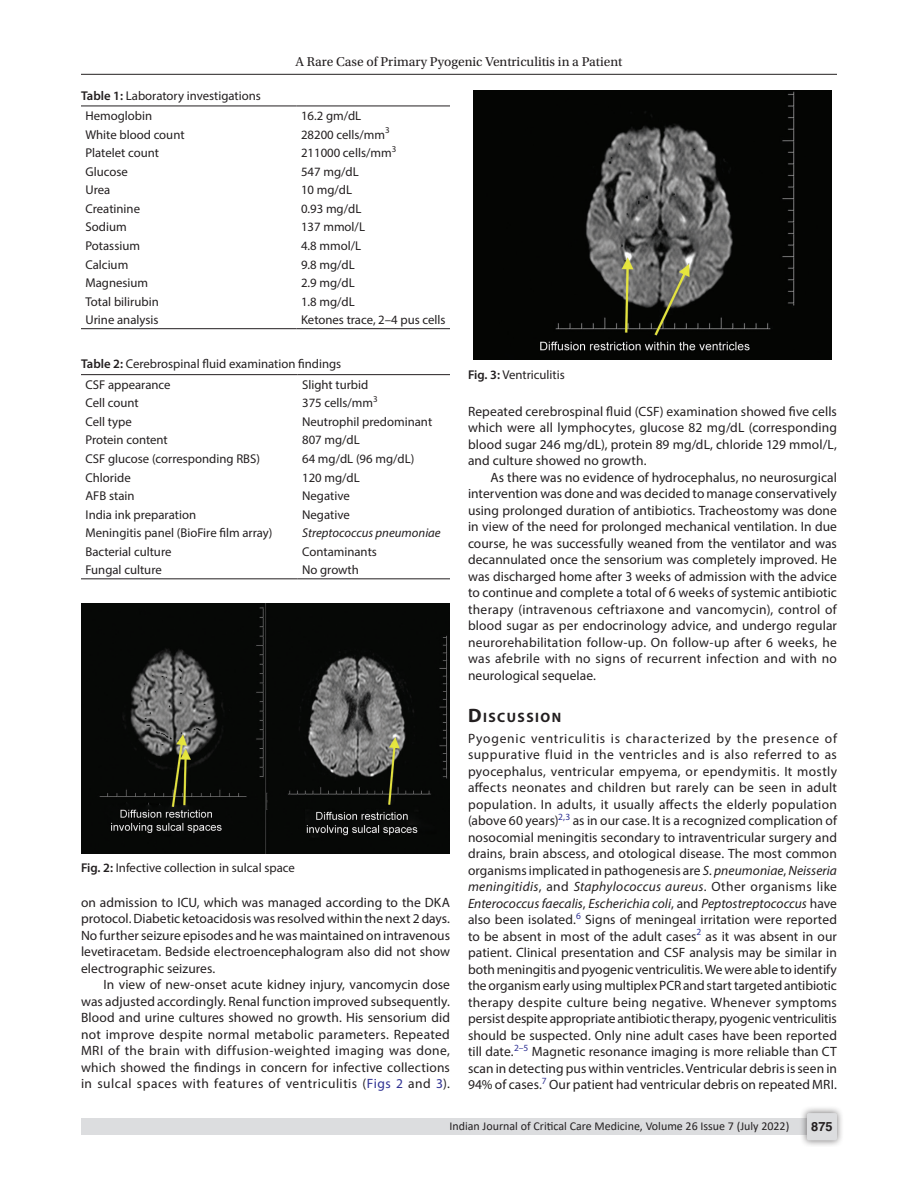
<style>
.page{position:relative;width:918px;height:1188px;background:#fff}
.page>*{position:absolute;margin:0;border:0;box-sizing:border-box;transform-origin:0 0}
.Head-1{font:700 13.65px "Myriad Pro";letter-spacing:.105em;color:#231f20}
.Para-Indent{font:13.5px/16.5px "Myriad Pro";letter-spacing:.01em;color:#231f20;text-align:justify}
.Para-NoIndent{font:13.5px/16.5px "Myriad Pro";letter-spacing:.005em;color:#231f20;text-align:justify}
.t1{font:13.5px "Utopia Std";color:#231f20}
.TableBody{font:12.75px "Myriad Pro";color:#231f20}
.TableCaption{font:12.75px "Myriad Pro";color:#231f20}
.FigCaption{font:12.75px "Myriad Pro";color:#231f20}
.TableBody-2{font:italic 12.75px "Myriad Pro";color:#231f20}
.t2{font:700 12.75px "Helvetica LT Std";color:#231f20}
.t3{font:12px "Calibri";color:#231f20}
.s1{font-weight:600}
.s2{color:#2e3092}
.s3{font-size:19.5px}
.s4{font-style:italic}
</style>
<div class="page">
<hr style="left:81px;top:74px;width:756px;height:1px;background:#231f20">
<div style="left:81px;top:1119px;width:756px;height:16px;background:#dcdddf"></div>
<div style="left:800px;top:1106px;width:44px;height:41px;background:#231f20;opacity:.61"></div>
<div style="left:807px;top:1113px;width:30px;height:27px;background:#dcdddf;border-radius:2px"></div>
<img style="left:82px;top:603px;width:367px;height:250px">
<img style="left:474px;top:90px;width:357px;height:270px">
<hr style="left:81px;top:106px;width:216px;height:1px;background:#231f20">
<hr style="left:297px;top:106px;width:153px;height:1px;background:#231f20">
<hr style="left:81px;top:328px;width:216px;height:1px;background:#231f20">
<hr style="left:297px;top:328px;width:153px;height:1px;background:#231f20">
<hr style="left:81px;top:578px;width:217px;height:1px;background:#231f20">
<hr style="left:298px;top:578px;width:152px;height:1px;background:#231f20">
<hr style="left:81px;top:374px;width:217px;height:1px;background:#231f20">
<hr style="left:298px;top:374px;width:152px;height:1px;background:#231f20">
<p class="t1" style="left:296px;top:55px;width:328px">A Rare Case of Primary Pyogenic Ventriculitis in a Patient</p>
<p class="TableCaption" style="left:81px;top:87px;width:181px"><span class="s1">Table 1:</span> Laboratory investigations</p>
<p class="TableBody" style="left:86px;top:108px;width:68px">Hemoglobin</p>
<p class="TableBody" style="left:301px;top:108px;width:62px">16.2 gm/dL</p>
<p class="TableBody" style="left:86px;top:126px;width:101px">White blood count</p>
<p class="TableBody" style="left:301px;top:126px;width:90px">28200 cells/mm<sup>3</sup></p>
<p class="TableBody" style="left:86px;top:145px;width:75px">Platelet count</p>
<p class="TableBody" style="left:301px;top:145px;width:97px">211000 cells/mm<sup>3</sup></p>
<p class="TableBody" style="left:86px;top:164px;width:44px">Glucose</p>
<p class="TableBody" style="left:301px;top:164px;width:59px">547 mg/dL</p>
<p class="TableBody" style="left:86px;top:182px;width:26px">Urea</p>
<p class="TableBody" style="left:301px;top:182px;width:53px">10 mg/dL</p>
<p class="TableBody" style="left:86px;top:201px;width:56px">Creatinine</p>
<p class="TableBody" style="left:301px;top:201px;width:62px">0.93 mg/dL</p>
<p class="TableBody" style="left:86px;top:219px;width:43px">Sodium</p>
<p class="TableBody" style="left:301px;top:219px;width:65px">137 mmol/L</p>
<p class="TableBody" style="left:86px;top:238px;width:56px">Potassium</p>
<p class="TableBody" style="left:301px;top:238px;width:62px">4.8 mmol/L</p>
<p class="TableBody" style="left:86px;top:256px;width:44px">Calcium</p>
<p class="TableBody" style="left:301px;top:256px;width:55px">9.8 mg/dL</p>
<p class="TableBody" style="left:86px;top:275px;width:64px">Magnesium</p>
<p class="TableBody" style="left:301px;top:275px;width:55px">2.9 mg/dL</p>
<p class="TableBody" style="left:86px;top:293px;width:75px">Total bilirubin</p>
<p class="TableBody" style="left:301px;top:293px;width:55px">1.8 mg/dL</p>
<p class="TableBody" style="left:86px;top:312px;width:75px">Urine analysis</p>
<p class="TableBody" style="left:301px;top:312px;width:146px">Ketones trace, 2–4 pus cells</p>
<p class="TableCaption" style="left:81px;top:356px;width:262px"><span class="s1">Table 2:</span> Cerebrospinal fluid examination findings</p>
<p class="TableBody" style="left:86px;top:377px;width:87px">CSF appearance</p>
<p class="TableBody" style="left:302px;top:377px;width:68px">Slight turbid</p>
<p class="TableBody" style="left:86px;top:395px;width:55px">Cell count</p>
<p class="TableBody" style="left:302px;top:395px;width:77px">375 cells/mm<sup>3</sup></p>
<p class="TableBody" style="left:86px;top:414px;width:48px">Cell type</p>
<p class="TableBody" style="left:302px;top:414px;width:132px">Neutrophil predominant</p>
<p class="TableBody" style="left:86px;top:432px;width:84px">Protein content</p>
<p class="TableBody" style="left:302px;top:432px;width:59px">807 mg/dL</p>
<p class="TableBody" style="left:86px;top:451px;width:176px">CSF glucose (corresponding RBS)</p>
<p class="TableBody" style="left:302px;top:451px;width:114px">64 mg/dL (96 mg/dL)</p>
<p class="TableBody" style="left:86px;top:469px;width:47px">Chloride</p>
<p class="TableBody" style="left:302px;top:469px;width:59px">120 mg/dL</p>
<p class="TableBody" style="left:86px;top:488px;width:51px">AFB stain</p>
<p class="TableBody" style="left:302px;top:488px;width:49px">Negative</p>
<p class="TableBody" style="left:86px;top:507px;width:112px">India ink preparation</p>
<p class="TableBody" style="left:302px;top:507px;width:49px">Negative</p>
<p class="TableBody" style="left:86px;top:525px;width:189px">Meningitis panel (BioFire film array)</p>
<p class="TableBody-2" style="left:302px;top:525px;width:140px">Streptococcus pneumoniae</p>
<p class="TableBody" style="left:86px;top:544px;width:87px">Bacterial culture</p>
<p class="TableBody" style="left:302px;top:544px;width:76px">Contaminants</p>
<p class="TableBody" style="left:86px;top:562px;width:78px">Fungal culture</p>
<p class="TableBody" style="left:302px;top:562px;width:58px">No growth</p>
<p class="FigCaption" style="left:81px;top:859px;width:215px"><span class="s1">Fig. 2:</span> Infective collection in sulcal space</p>
<p class="Para-Indent" style="left:81px;top:894px;width:371px">on admission to ICU, which was managed according to the DKA protocol. Diabetic ketoacidosis was resolved within the next 2 days.<br>No further seizure episodes and he was maintained on intravenous levetiracetam. Bedside electroencephalogram also did not show electrographic seizures.</p>
<p class="Para-Indent" style="left:81px;top:976px;width:371px;text-indent:22px">In view of new-onset acute kidney injury, vancomycin dose was adjusted accordingly. Renal function improved subsequently.<br>Blood and urine cultures showed no growth. His sensorium did not improve despite normal metabolic parameters. Repeated MRI of the brain with diffusion-weighted imaging was done, which showed the findings in concern for infective collections in sulcal spaces with features of ventriculitis (<span class="s2">Figs 2</span> and <span class="s2">3</span>).</p>
<p class="FigCaption" style="left:468px;top:366px;width:98px"><span class="s1">Fig. 3:</span> Ventriculitis</p>
<p class="Para-Indent" style="left:468px;top:403px;width:371px">Repeated cerebrospinal fluid (CSF) examination showed five cells which were all lymphocytes, glucose 82 mg/dL (corresponding blood sugar 246 mg/dL), protein 89 mg/dL, chloride 129 mmol/L, and culture showed no growth.</p>
<p class="Para-Indent" style="left:468px;top:469px;width:371px;text-indent:22px">As there was no evidence of hydrocephalus, no neurosurgical intervention was done and was decided to manage conservatively using prolonged duration of antibiotics. Tracheostomy was done in view of the need for prolonged mechanical ventilation. In due course, he was successfully weaned from the ventilator and was decannulated once the sensorium was completely improved. He was discharged home after 3 weeks of admission with the advice to continue and complete a total of 6 weeks of systemic antibiotic therapy (intravenous ceftriaxone and vancomycin), control of blood sugar as per endocrinology advice, and undergo regular neurorehabilitation follow-up. On follow-up after 6 weeks, he was afebrile with no signs of recurrent infection and with no neurological sequelae.</p>
<p class="Head-1" style="left:468px;top:708px;width:95px"><span class="s3">D</span>ISCUSSION</p>
<p class="Para-NoIndent" style="left:468px;top:730px;width:371px">Pyogenic ventriculitis is characterized by the presence of suppurative fluid in the ventricles and is also referred to as pyocephalus, ventricular empyema, or ependymitis. It mostly affects neonates and children but rarely can be seen in adult population. In adults, it usually affects the elderly population (above 60 years)<sup>2,3</sup> as in our case. It is a recognized complication of nosocomial meningitis secondary to intraventricular surgery and drains, brain abscess, and otological disease. The most common organisms implicated in pathogenesis are <span class="s4">S. pneumoniae</span>, <span class="s4">Neisseria meningitidis</span>, and <span class="s4">Staphylococcus aureus</span>. Other organisms like <span class="s4">Enterococcus faecalis</span>, <span class="s4">Escherichia coli</span>, and <span class="s4">Peptostreptococcus</span> have also been isolated.<sup>6</sup> Signs of meningeal irritation were reported to be absent in most of the adult cases<sup>2</sup> as it was absent in our patient. Clinical presentation and CSF analysis may be similar in both meningitis and pyogenic ventriculitis. We were able to identify the organism early using multiplex PCR and start targeted antibiotic therapy despite culture being negative. Whenever symptoms persist despite appropriate antibiotic therapy, pyogenic ventriculitis should be suspected. Only nine adult cases have been reported till date.<sup>2–5</sup> Magnetic resonance imaging is more reliable than CT scan in detecting pus within ventricles. Ventricular debris is seen in 94% of cases.<sup>7</sup> Our patient had ventricular debris on repeated MRI.</p>
<p class="t3" style="left:450px;top:1117px;width:341px">Indian Journal of Critical Care Medicine, Volume 26 Issue 7 (July 2022)</p>
<p class="t2" style="left:811px;top:1119px;width:23px">875</p>
</div>
